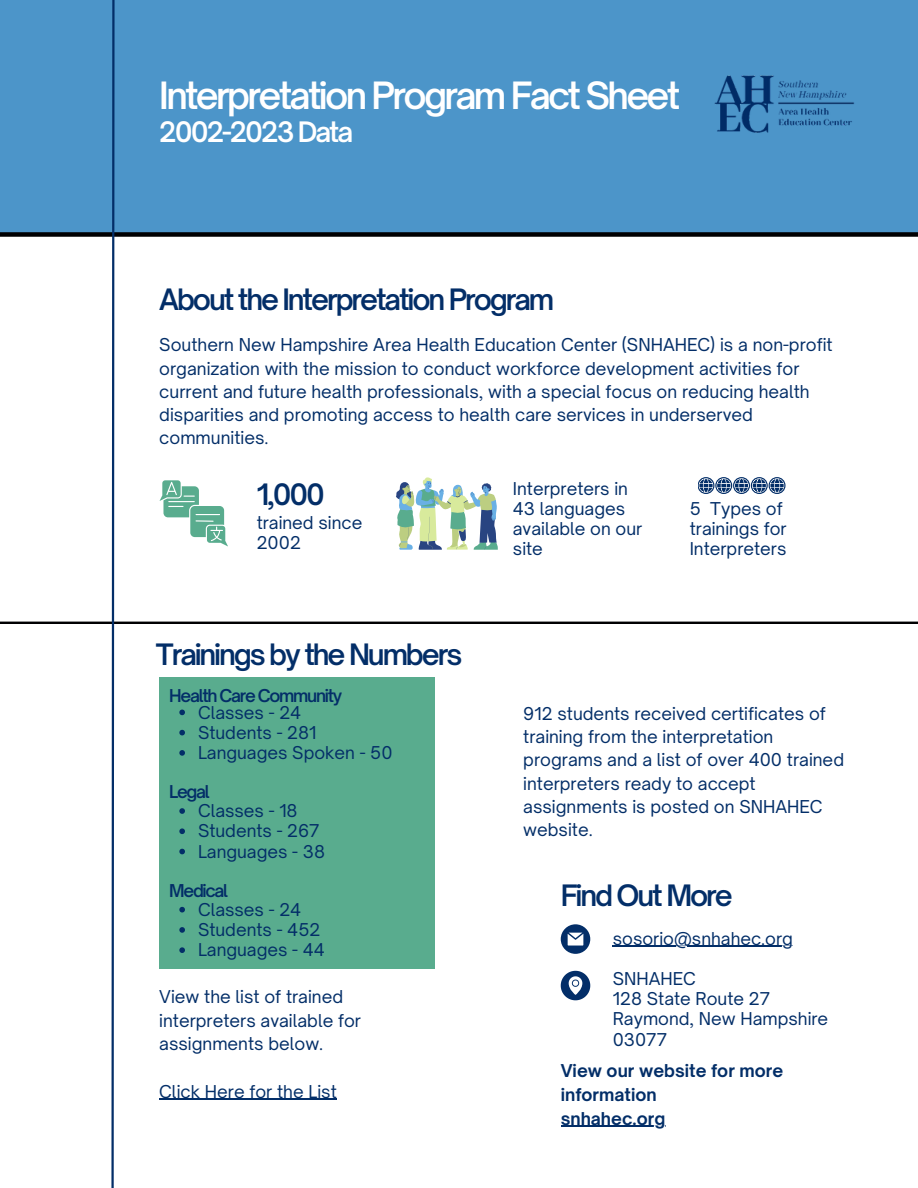
<style>
.page{position:relative;width:918px;height:1188px;background:#fff}
.page>*{position:absolute;margin:0;border:0;box-sizing:border-box;transform-origin:0 0}
.t1{font:600 36px "Open Sauce One";letter-spacing:-.075em;color:#fff}
.t2{font:600 28.2px "Open Sauce One";letter-spacing:-.075em;color:#032e68}
.t3{font:600 27px "Open Sauce One";letter-spacing:-.075em;color:#fff}
.t4{font:16.95px/23.2px "Open Sauce One";color:#032e68}
.t5{font:700 16.95px/23.7px "Open Sauce One";color:#032e68}
.t6{font:600 16.95px "Open Sauce One";letter-spacing:-.075em;color:#032e68}
</style>
<div class="page">
<svg style="left:0;top:234px;width:918px;height:390px"></svg>
<div style="left:0;top:0;width:918px;height:234px;background:#4c95c9"></div>
<svg style="left:110px;top:0;width:6px;height:1188px"></svg>
<svg style="left:698px;top:477px;width:50px;height:17px"></svg>
<img style="left:710px;top:74px;width:145px;height:61px">
<svg style="left:561px;top:924px;width:29px;height:30px"></svg>
<svg style="left:561px;top:971px;width:29px;height:29px"></svg>
<hr style="left:613px;top:946px;width:180px;height:1px;background:#032e68">
<hr style="left:561px;top:1126px;width:104px;height:1px;background:#032e68">
<svg style="left:396px;top:477px;width:102px;height:73px"></svg>
<svg style="left:159px;top:480px;width:69px;height:67px"></svg>
<div style="left:159px;top:678px;width:276px;height:291px;background:#59ac8e"></div>
<svg style="left:179px;top:710px;width:6px;height:5px"></svg>
<svg style="left:179px;top:730px;width:6px;height:5px"></svg>
<svg style="left:179px;top:750px;width:6px;height:6px"></svg>
<svg style="left:179px;top:808px;width:6px;height:6px"></svg>
<svg style="left:179px;top:828px;width:6px;height:6px"></svg>
<svg style="left:179px;top:849px;width:6px;height:5px"></svg>
<svg style="left:179px;top:907px;width:6px;height:5px"></svg>
<svg style="left:179px;top:927px;width:6px;height:6px"></svg>
<svg style="left:179px;top:947px;width:6px;height:6px"></svg>
<hr style="left:159px;top:1099px;width:178px;height:1px;background:#032e68">
<p class="t1" style="left:159px;top:73px;width:523px">Interpretation Program Fact Sheet</p>
<p class="t3" style="left:159px;top:115px;width:195px">2002-2023 Data</p>
<p class="t2" style="left:159px;top:282px;width:397px">About the Interpretation Program</p>
<p class="t4" style="left:159px;top:333px;width:675px">Southern New Hampshire Area Health Education Center (SNHAHEC) is a non-profit organization with the mission to conduct workforce development activities for current and future health professionals, with a special focus on reducing health disparities and promoting access to health care services in underserved communities.</p>
<p class="t2" style="left:257px;top:477px;width:70px">1,000</p>
<p class="t4" style="left:257px;top:513px;width:107px;line-height:20.1px">trained since<br>2002</p>
<p class="t4" style="left:513px;top:478px;width:131px;line-height:20.1px">Interpreters in<br>43 languages available on our site</p>
<p class="t4" style="left:690px;top:498px;width:99px;line-height:20.2px">5 Types of trainings for<br>Interpreters</p>
<p class="t2" style="left:156px;top:636px;width:308px">Trainings by the Numbers</p>
<p class="t6" style="left:169px;top:685px;width:175px">Health Care Community</p>
<p class="t4" style="left:198px;top:700px;width:105px">Classes - 24</p>
<p class="t4" style="left:198px;top:721px;width:120px">Students - 281</p>
<p class="t4" style="left:198px;top:741px;width:196px">Languages Spoken - 50</p>
<p class="t6" style="left:169px;top:781px;width:42px">Legal</p>
<p class="t4" style="left:198px;top:799px;width:101px">Classes - 18</p>
<p class="t4" style="left:198px;top:819px;width:123px">Students - 267</p>
<p class="t4" style="left:198px;top:840px;width:129px">Languages - 38</p>
<p class="t6" style="left:169px;top:880px;width:61px">Medical</p>
<p class="t4" style="left:198px;top:898px;width:105px">Classes - 24</p>
<p class="t4" style="left:198px;top:918px;width:124px">Students - 452</p>
<p class="t4" style="left:198px;top:938px;width:128px">Languages - 44</p>
<p class="t4" style="left:159px;top:985px;width:203px;line-height:23.7px">View the list of trained interpreters available for assignments below.</p>
<p class="t4" style="left:159px;top:1079px;width:179px">Click Here for the List</p>
<p class="t4" style="left:523px;top:702px;width:322px">912 students received certificates of training from the interpretation programs and a list of over 400 trained interpreters ready to accept assignments is posted on SNHAHEC website.</p>
<p class="t2" style="left:561px;top:877px;width:174px">Find Out More</p>
<p class="t4" style="left:613px;top:927px;width:182px">sosorio@snhahec.org</p>
<p class="t4" style="left:613px;top:967px;width:85px">SNHAHEC</p>
<p class="t4" style="left:613px;top:987px;width:159px">128 State Route 27</p>
<p class="t4" style="left:613px;top:1009px;width:217px;line-height:20.1px">Raymond, New Hampshire<br>03077</p>
<p class="t5" style="left:561px;top:1059px;width:224px">View our website for more information</p>
<p class="t5" style="left:561px;top:1106px;width:106px">snhahec.org</p>
</div>
